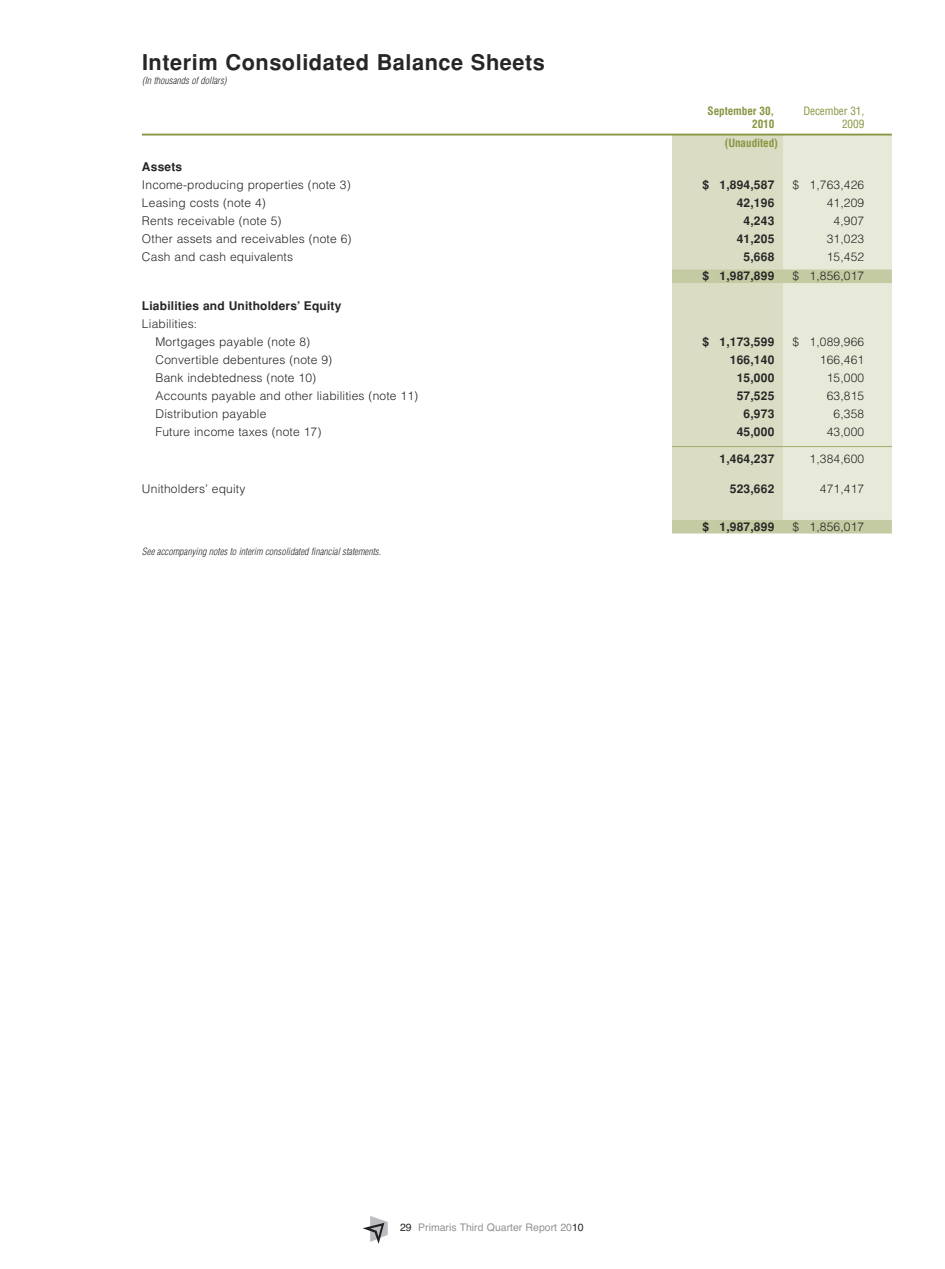
<style>
.page{position:relative;width:945px;height:1269px;background:#fff}
.page>*{position:absolute;margin:0;border:0;box-sizing:border-box;transform-origin:0 0}
.t1{font:700 21.75px "Helvetica";letter-spacing:.025em;color:#272627}
.t2{font:300 12px/18px "Helvetica";letter-spacing:.015em;color:#272627}
.t3{font:700 12px "Helvetica";letter-spacing:.015em;color:#272627}
.t4{font:700 condensed 11.25px "Helvetica";letter-spacing:-.01em;color:#8a9542}
.t5{font:condensed 11.25px "Helvetica";letter-spacing:-.01em;color:#8a9542}
.t6{font:10.5px "Helvetica";color:#939393}
.t7{font:italic 300 condensed 9.75px "Helvetica";color:#272627}
.s1{color:#272627}
</style>
<div class="page">
<div style="left:672px;top:135px;width:111px;height:393px;background:#daddc3"></div>
<div style="left:783px;top:135px;width:109px;height:393px;background:#e8ead9"></div>
<hr style="left:142px;top:134px;width:750px;height:2px;background:#8a9542">
<div style="left:672px;top:270px;width:220px;height:13px;background:#c4caa1"></div>
<hr style="left:672px;top:446px;width:220px;height:1px;background:#a1aa68">
<div style="left:672px;top:520px;width:220px;height:13px;background:#c4caa1"></div>
<svg style="left:362px;top:1216px;width:26px;height:28px"></svg>
<h1 class="t1" style="left:142px;top:49px;width:404px">Interim Consolidated Balance Sheets</h1>
<p class="t7" style="left:142px;top:75px;width:86px">(In thousands of dollars)</p>
<p class="t4" style="left:708px;top:104px;width:68px">September 30,</p>
<p class="t5" style="left:803px;top:104px;width:62px">December 31,</p>
<p class="t4" style="left:752px;top:118px;width:24px">2010</p>
<p class="t5" style="left:842px;top:118px;width:24px">2009</p>
<p class="t4" style="left:725px;top:137px;width:55px">(Unaudited)</p>
<p class="t3" style="left:142px;top:160px;width:42px">Assets</p>
<p class="t2" style="left:142px;top:176px;width:210px">Income-producing properties (note 3)</p>
<p class="t3" style="left:702px;top:178px;width:73px">$ 1,894,587</p>
<p class="t2" style="left:792px;top:176px;width:73px">$ 1,763,426</p>
<p class="t2" style="left:142px;top:194px;width:125px">Leasing costs (note 4)</p>
<p class="t3" style="left:737px;top:196px;width:39px">42,196</p>
<p class="t2" style="left:827px;top:194px;width:39px">41,209</p>
<p class="t2" style="left:142px;top:212px;width:141px">Rents receivable (note 5)</p>
<p class="t3" style="left:744px;top:214px;width:32px">4,243</p>
<p class="t2" style="left:834px;top:212px;width:32px">4,907</p>
<p class="t2" style="left:142px;top:230px;width:211px">Other assets and receivables (note 6)</p>
<p class="t3" style="left:737px;top:232px;width:39px">41,205</p>
<p class="t2" style="left:827px;top:230px;width:39px">31,023</p>
<p class="t2" style="left:142px;top:248px;width:153px">Cash and cash equivalents</p>
<p class="t3" style="left:744px;top:250px;width:32px">5,668</p>
<p class="t2" style="left:827px;top:248px;width:39px">15,452</p>
<p class="t3" style="left:702px;top:269px;width:73px">$ 1,987,899</p>
<p class="t2" style="left:792px;top:267px;width:73px">$ 1,856,017</p>
<p class="t3" style="left:142px;top:299px;width:201px">Liabilities and Unitholders’ Equity</p>
<p class="t2" style="left:155px;top:315px;width:156px;text-indent:-14px">Liabilities:<br>Mortgages payable (note 8)</p>
<p class="t3" style="left:702px;top:335px;width:73px">$ 1,173,599</p>
<p class="t2" style="left:792px;top:333px;width:73px">$ 1,089,966</p>
<p class="t2" style="left:155px;top:351px;width:178px">Convertible debentures (note 9)</p>
<p class="t3" style="left:730px;top:353px;width:46px">166,140</p>
<p class="t2" style="left:820px;top:351px;width:46px">166,461</p>
<p class="t2" style="left:155px;top:369px;width:162px">Bank indebtedness (note 10)</p>
<p class="t3" style="left:737px;top:371px;width:39px">15,000</p>
<p class="t2" style="left:827px;top:369px;width:39px">15,000</p>
<p class="t2" style="left:155px;top:387px;width:264px">Accounts payable and other liabilities (note 11)</p>
<p class="t3" style="left:737px;top:389px;width:39px">57,525</p>
<p class="t2" style="left:827px;top:387px;width:39px">63,815</p>
<p class="t2" style="left:155px;top:405px;width:112px">Distribution payable</p>
<p class="t3" style="left:744px;top:407px;width:32px">6,973</p>
<p class="t2" style="left:834px;top:405px;width:32px">6,358</p>
<p class="t2" style="left:155px;top:423px;width:167px">Future income taxes (note 17)</p>
<p class="t3" style="left:737px;top:425px;width:39px">45,000</p>
<p class="t2" style="left:827px;top:423px;width:39px">43,000</p>
<p class="t3" style="left:720px;top:452px;width:56px">1,464,237</p>
<p class="t2" style="left:810px;top:450px;width:56px">1,384,600</p>
<p class="t2" style="left:142px;top:480px;width:105px">Unitholders’ equity</p>
<p class="t3" style="left:730px;top:482px;width:46px">523,662</p>
<p class="t2" style="left:820px;top:480px;width:46px">471,417</p>
<p class="t3" style="left:702px;top:519px;width:73px">$ 1,987,899</p>
<p class="t2" style="left:792px;top:517px;width:73px">$ 1,856,017</p>
<p class="t7" style="left:142px;top:546px;width:240px">See accompanying notes to interim consolidated financial statements.</p>
<p class="t6" style="left:400px;top:1221px;width:185px"><span class="s1">29</span> Primaris Third Quarter Report 20<span class="s1">10</span></p>
</div>
